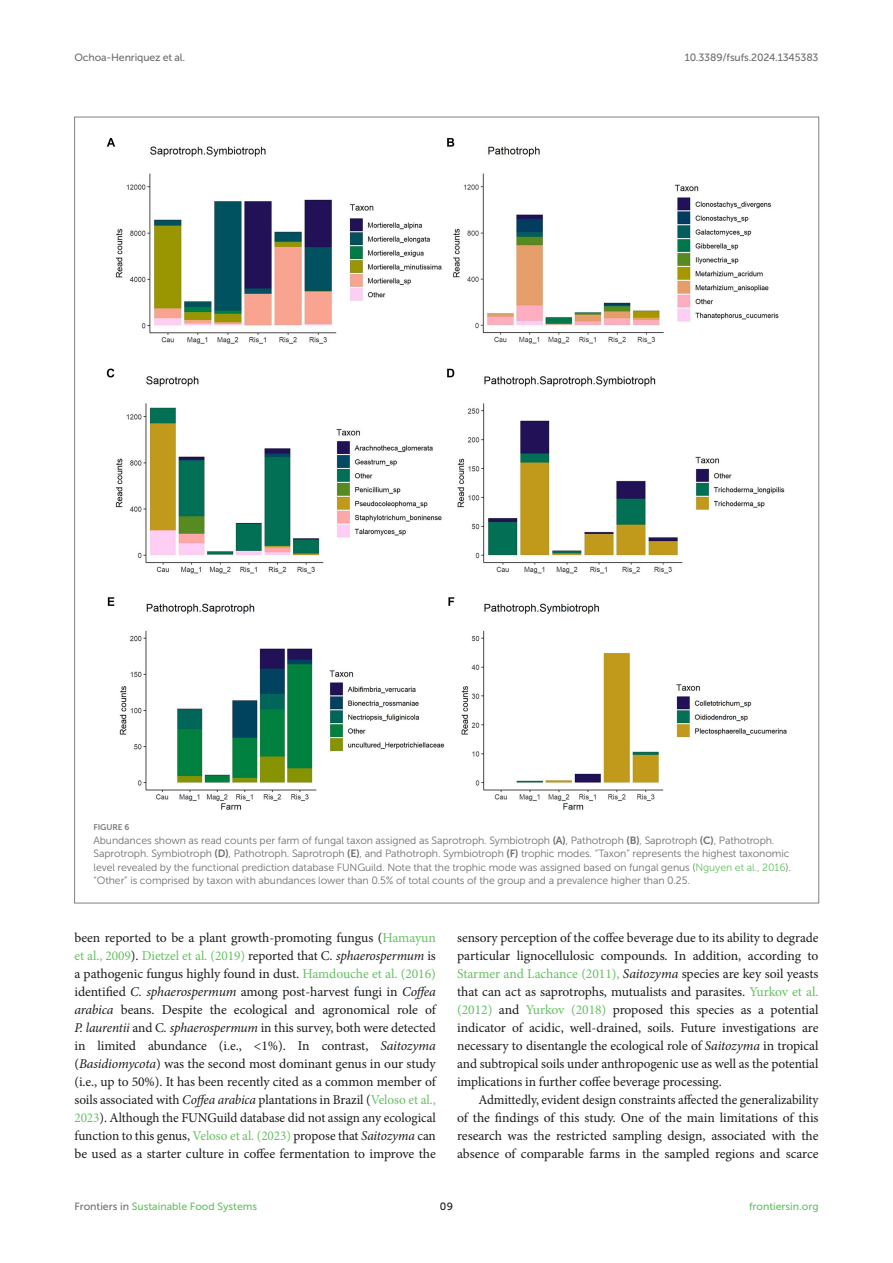
<style>
.page{position:relative;width:893px;height:1263px;background:#fff}
.page>*{position:absolute;margin:0;border:0;box-sizing:border-box;transform-origin:0 0}
.TEXT{font:13.5px/18px "Minion Pro";letter-spacing:-.005em;color:#1b1c1b;text-align:justify}
.FIG_LEG{font:10.5px/13.5px "Museo Sans 300";letter-spacing:-.01em;color:#706f70}
.t1{font:10.5px "Museo Sans 500";color:#65c161}
.t2{font:10.5px "Museo Sans 500";letter-spacing:-.015em;color:#706f70}
.t3{font:10.5px "Museo Sans 500";color:#1b1c1b}
.FIG_HD{font:8.25px "Museo Sans 700";letter-spacing:-.01em;color:#7e7f7f}
.s1{font-family:"Museo Sans 700"}
.s2{color:#65c161}
.s3{font-style:italic}
.s4{color:#706f70}
</style>
<div class="page">
<img style="left:106px;top:138px;width:681px;height:672px">
<p class="t2" style="left:74px;top:51px;width:112px">Ochoa-Henriquez et al.</p>
<p class="t2" style="left:685px;top:51px;width:135px">10.3389/fsufs.2024.1345383</p>
<p class="FIG_HD" style="left:94px;top:823px;width:37px">FIGURE 6</p>
<p class="FIG_LEG" style="left:94px;top:833px;width:699px">Abundances shown as read counts per farm of fungal taxon assigned as Saprotroph. Symbiotroph <span class="s1">(A)</span>, Pathotroph <span class="s1">(B)</span>, Saprotroph <span class="s1">(C)</span>, Pathotroph.<br>Saprotroph. Symbiotroph <span class="s1">(D)</span>, Pathotroph. Saprotroph <span class="s1">(E)</span>, and Pathotroph. Symbiotroph <span class="s1">(F)</span> trophic modes. “Taxon” represents the highest taxonomic level revealed by the functional prediction database FUNGuild. Note that the trophic mode was assigned based on fungal genus (<span class="s2">Nguyen et al., 2016</span>). “Other” is comprised by taxon with abundances lower than 0.5% of total counts of the group and a prevalence higher than 0.25.</p>
<p class="TEXT" style="left:74px;top:929px;width:363px">been reported to be a plant growth-promoting fungus (<span class="s2">Hamayun et al., 2009</span>). <span class="s2">Dietzel et al. (2019)</span> reported that C<span class="s3">. sphaerospermum</span> is a pathogenic fungus highly found in dust. <span class="s2">Hamdouche et al. (2016) </span>identified <span class="s3">C. sphaerospermum</span> among post-harvest fungi in <span class="s3">Coffea arabica</span> beans. Despite the ecological and agronomical role of <span class="s3">P. laurentii</span> and C<span class="s3">. sphaerospermum</span> in this survey, both were detected in limited abundance (i.e., &lt;1%). In contrast, <span class="s3">Saitozyma </span>(<span class="s3">Basidiomycota</span>) was the second most dominant genus in our study (i.e., up to 50%). It has been recently cited as a common member of soils associated with <span class="s3">Coffea arabica</span> plantations in Brazil (<span class="s2">Veloso et al., 2023</span>). Although the FUNGuild database did not assign any ecological function to this genus, <span class="s2">Veloso et al. (2023)</span> propose that <span class="s3">Saitozyma</span> can be used as a starter culture in coffee fermentation to improve the</p>
<p class="TEXT" style="left:457px;top:929px;width:363px">sensory perception of the coffee beverage due to its ability to degrade particular lignocellulosic compounds. In addition, according to <span class="s2">Starmer and Lachance (2011),</span> <span class="s3">Saitozyma</span> species are key soil yeasts that can act as saprotrophs, mutualists and parasites. <span class="s2">Yurkov et al. (2012)</span> and <span class="s2">Yurkov (2018)</span> proposed this species as a potential indicator of acidic, well-drained, soils. Future investigations are necessary to disentangle the ecological role of <span class="s3">Saitozyma</span> in tropical and subtropical soils under anthropogenic use as well as the potential implications in further coffee beverage processing.</p>
<p class="TEXT" style="left:457px;top:1091px;width:363px;text-indent:21px">Admittedly, evident design constraints affected the generalizability of the findings of this study. One of the main limitations of this research was the restricted sampling design, associated with the absence of comparable farms in the sampled regions and scarce</p>
<p class="t1" style="left:74px;top:1200px;width:184px"><span class="s4">Frontiers in</span> Sustainable Food Systems</p>
<p class="t3" style="left:440px;top:1200px;width:15px">09</p>
<p class="t1" style="left:749px;top:1200px;width:71px">frontiersin.org</p>
</div>
